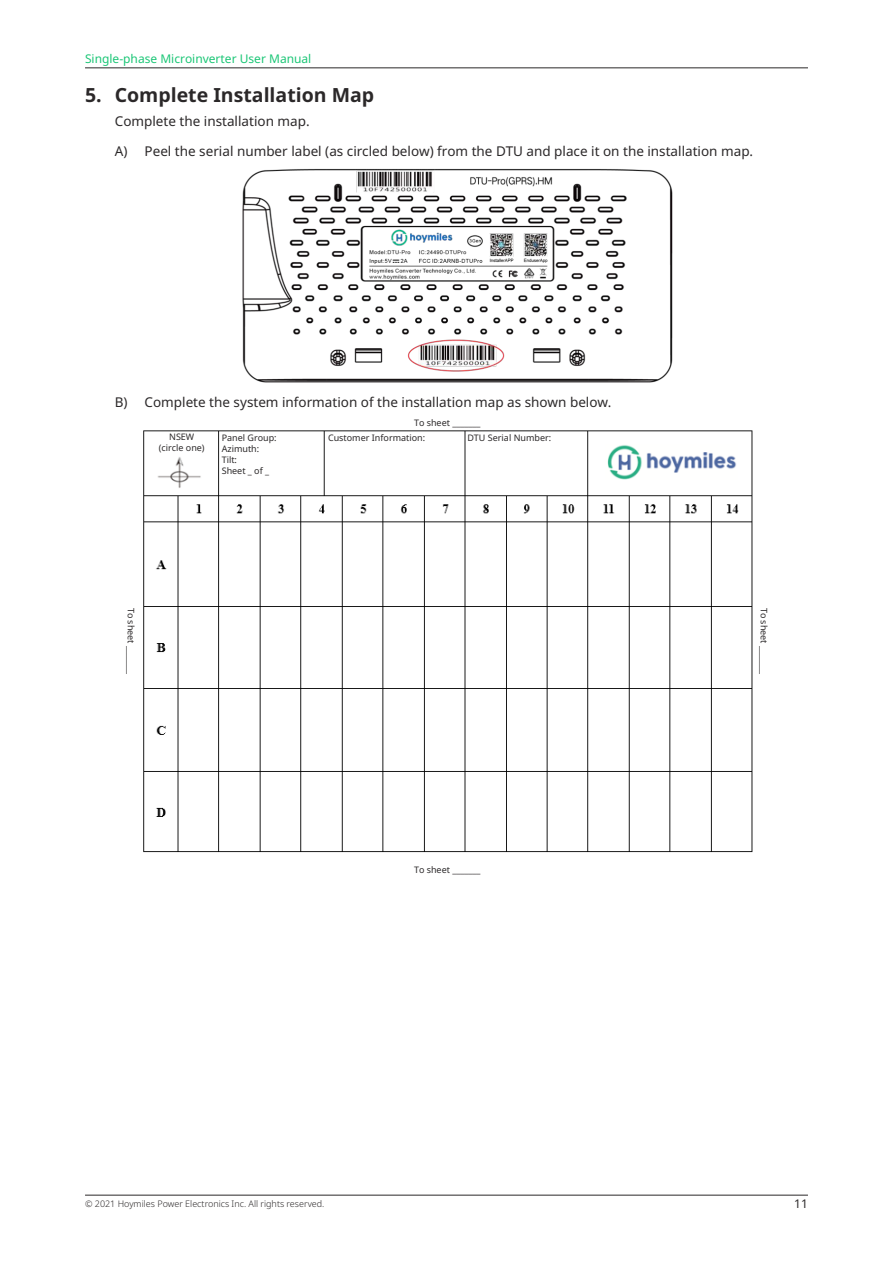
<style>
.page{position:relative;width:893px;height:1263px;background:#fff}
.page>*{position:absolute;margin:0;border:0;box-sizing:border-box;transform-origin:0 0}
.t1{font:700 19.5px "Noto Sans";color:#2b2829}
.t2{font:13.5px/29.5px "Noto Sans";color:#2b2829}
.t3{font:12px "Noto Sans";color:#1bc676}
.t4{font:12px "Noto Sans";color:#2b2829}
.t5{font:9px/10.8px "Noto Sans";color:#2b2829;text-align:center}
.t6{font:300 9px "Noto Sans";color:#2b2829}
</style>
<div class="page">
<hr style="left:85px;top:1195px;width:723px;height:1px;background:#2b2829">
<hr style="left:85px;top:68px;width:723px;height:1px;background:#2b2829">
<img style="left:242px;top:168px;width:431px;height:215px">
<img style="left:143px;top:430px;width:610px;height:423px">
<div style="left:147px;top:433px;width:69px;height:23px;background:#fff"></div>
<div style="left:222px;top:434px;width:99px;height:60px;background:#fff"></div>
<div style="left:328px;top:434px;width:134px;height:60px;background:#fff"></div>
<div style="left:467px;top:434px;width:117px;height:60px;background:#fff"></div>
<p class="t3" style="left:85px;top:54px;width:228px">Single-phase Microinverter User Manual</p>
<h1 class="t1" style="left:85px;top:87px;width:291px">5. Complete Installation Map</h1>
<p class="t2" style="left:115px;top:108px;width:640px">Complete the installation map.<br>A) Peel the serial number label (as circled below) from the DTU and place it on the installation map.</p>
<p class="t2" style="left:115px;top:388px;width:498px">B) Complete the system information of the installation map as shown below.</p>
<p class="t5" style="left:159px;top:433px;width:47px">NSEW (circle one)</p>
<p class="t5" style="left:222px;top:433px;width:56px;text-align:left">Panel Group:<br>Azimuth:<br>Tilt:<br>Sheet _ of _</p>
<p class="t5" style="left:328px;top:433px;width:99px">Customer Information:</p>
<p class="t5" style="left:467px;top:433px;width:85px">DTU Serial Number:</p>
<p class="t5" style="left:414px;top:419px;width:68px">To sheet _______</p>
<p class="t5" style="left:136px;top:608px;width:68px;rotate:90deg">To sheet _______</p>
<p class="t5" style="left:768px;top:608px;width:68px;rotate:90deg">To sheet _______</p>
<p class="t5" style="left:414px;top:865px;width:68px">To sheet _______</p>
<p class="t6" style="left:85px;top:1200px;width:241px">© 2021 Hoymiles Power Electronics Inc. All rights reserved.</p>
<p class="t4" style="left:794px;top:1199px;width:15px">11</p>
</div>
